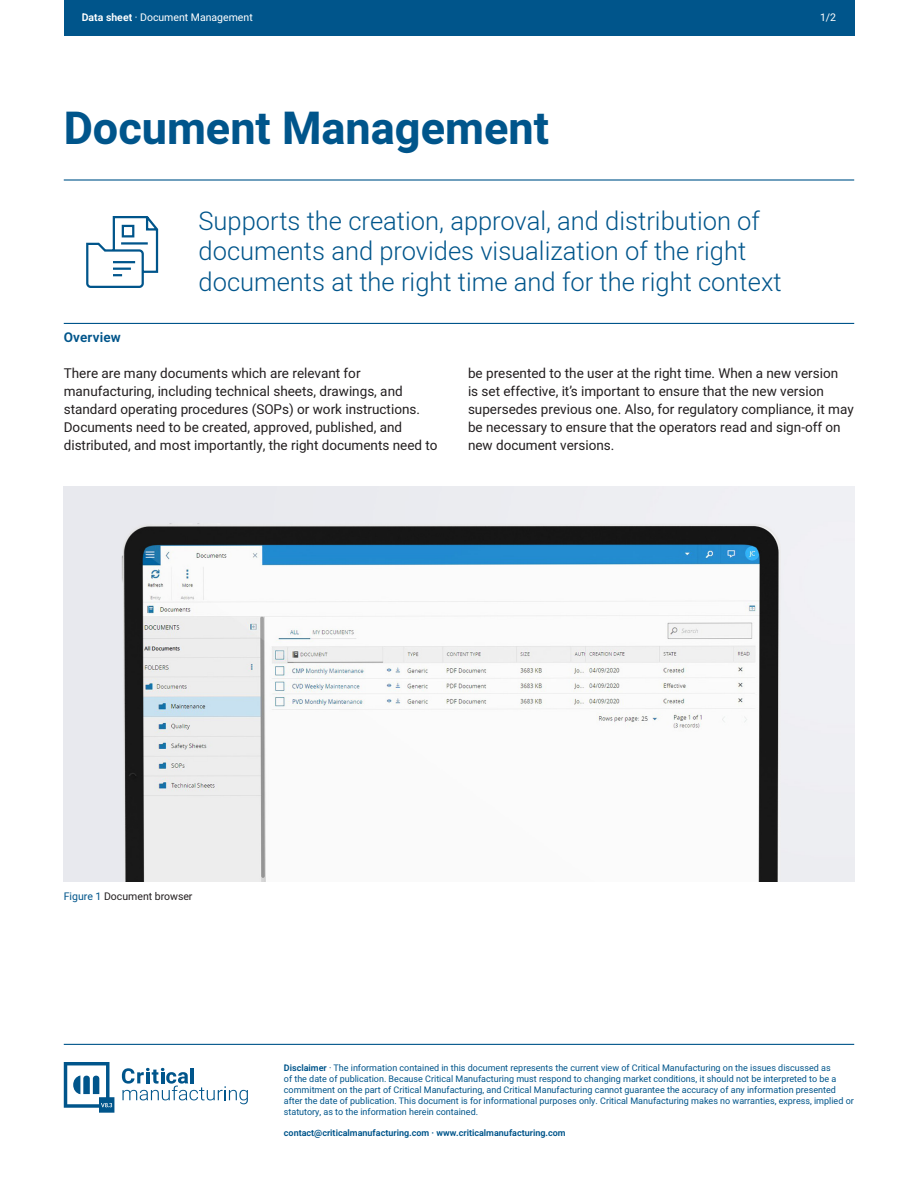
<style>
.page{position:relative;width:918px;height:1188px;background:#fff}
.page>*{position:absolute;margin:0;border:0;box-sizing:border-box;transform-origin:0 0}
.Texto_corrido_9pt_Re{font:700 45px "Heebo";color:#00558b}
.Texto_corrido_9pt_Re-2{font:300 25.5px/30.6px "Heebo";color:#00558b}
.Texto_corrido_9pt_Re-3{font:13.5px/18px "Heebo";color:#231f20}
.Título_pequeno{font:600 13.5px "Heebo";letter-spacing:.01em;color:#00558b}
.Texto_corrido_9pt_Re-4{font:10.5px "Heebo";color:#fff}
.Texto_corrido_9pt_Re-5{font:10.5px "Heebo";color:#231f20}
.t1{font:9px/10.8px "Heebo";color:#00558b}
.t2{font:600 9px "Heebo";color:#00558b}
.s1{font-weight:600}
.s2{color:#00558b}
</style>
<div class="page">
<svg style="left:122px;top:1068px;width:126px;height:36px"></svg>
<svg style="left:64px;top:1062px;width:50px;height:51px"></svg>
<img style="left:64px;top:486px;width:790px;height:396px">
<div style="left:64px;top:0;width:790px;height:36px;background:#00558b"></div>
<hr style="left:64px;top:323px;width:790px;height:1px;background:#00558b">
<svg style="left:86px;top:216px;width:73px;height:72px"></svg>
<hr style="left:64px;top:1044px;width:790px;height:1px;background:#00558b">
<hr style="left:64px;top:179px;width:790px;height:2px;background:#00558b">
<p class="Texto_corrido_9pt_Re-4" style="left:82px;top:10px;width:173px"><span class="s1">Data sheet</span> · Document Management</p>
<p class="Texto_corrido_9pt_Re" style="left:64px;top:97px;width:487px">Document Management</p>
<p class="Título_pequeno" style="left:64px;top:328px;width:58px">Overview</p>
<p class="Texto_corrido_9pt_Re-2" style="left:199px;top:205px;width:585px">Supports the creation, approval, and distribution of documents and provides visualization of the right documents at the right time and for the right context</p>
<p class="Texto_corrido_9pt_Re-4" style="left:820px;top:10px;width:18px">1/2</p>
<p class="Texto_corrido_9pt_Re-3" style="left:64px;top:364px;width:375px">There are many documents which are relevant for manufacturing, including technical sheets, drawings, and standard operating procedures (SOPs) or work instructions.<br>Documents need to be created, approved, published, and distributed, and most importantly, the right documents need to</p>
<p class="Texto_corrido_9pt_Re-3" style="left:468px;top:364px;width:387px">be presented to the user at the right time. When a new version<br>is set effective, it’s important to ensure that the new version supersedes previous one. Also, for regulatory compliance, it may be necessary to ensure that the operators read and sign-off on new document versions.</p>
<p class="Texto_corrido_9pt_Re-5" style="left:64px;top:889px;width:130px"><span class="s2">Figure 1</span> Document browser</p>
<p class="t1" style="left:284px;top:1063px;width:571px"><span class="s1">Disclaimer</span> · The information contained in this document represents the current view of Critical Manufacturing on the issues discussed as<br>of the date of publication. Because Critical Manufacturing must respond to changing market conditions, it should not be interpreted to be a commitment on the part of Critical Manufacturing, and Critical Manufacturing cannot guarantee the accuracy of any information presented after the date of publication. This document is for informational purposes only. Critical Manufacturing makes no warranties, express, implied or statutory, as to the information herein contained.</p>
<p class="t2" style="left:284px;top:1127px;width:283px">contact@criticalmanufacturing.com · www.criticalmanufacturing.com</p>
</div>
